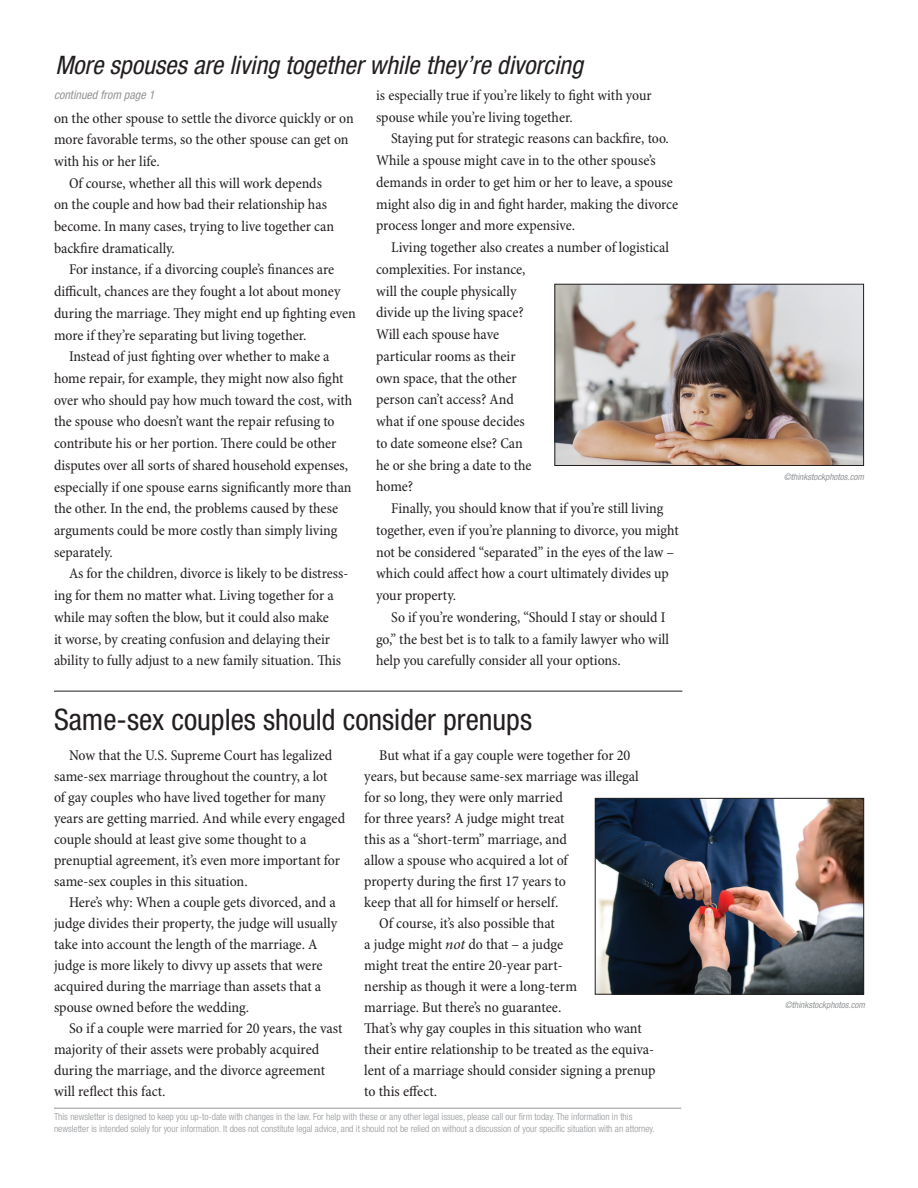
<style>
.page{position:relative;width:918px;height:1188px;background:#fff}
.page>*{position:absolute;margin:0;border:0;box-sizing:border-box;transform-origin:0 0}
.Story_Title_-_small{font:condensed 29.7px "Helvetica Neue";color:#231f20}
.Story_Title_-_small-2{font:italic condensed 25.5px "Helvetica Neue";color:#231f20}
.Body_Text{font:condensed 15px/21.8px "Minion Pro";letter-spacing:-.005em;color:#231f20}
.TOC_-_title_BLUE{font:italic condensed 12px "Helvetica Neue";color:#939598}
.Disclaimer{font:300 condensed 9.6px/12.1px "Helvetica Neue";color:#939598}
.TOC_-_title_BLUE-2{font:italic condensed 9px "Helvetica Neue";color:#939598}
.s1{font-style:italic;font-stretch:normal}
</style>
<div class="page">
<hr style="left:54px;top:691px;width:628px;height:1px;background:#231f20">
<hr style="left:54px;top:1108px;width:627px;height:1px;background:#939598">
<img style="left:597px;top:800px;width:265px;height:193px">
<div style="left:595px;top:798px;width:269px;height:197px;border:1px solid #231f20"></div>
<img style="left:556px;top:286px;width:306px;height:178px">
<div style="left:554px;top:284px;width:310px;height:182px;border:1px solid #231f20"></div>
<p class="Story_Title_-_small-2" style="left:55px;top:50px;width:529px">More spouses are living together while they’re divorcing</p>
<p class="Body_Text" style="left:376px;top:85px;width:277px">is especially true if you’re likely to fight with your spouse while you’re living together.</p>
<p class="Body_Text" style="left:376px;top:128px;width:304px;text-indent:15px">Staying put for strategic reasons can backfire, too.<br>While a spouse might cave in to the other spouse’s demands in order to get him or her to leave, a spouse might also dig in and fight harder, making the divorce process longer and more expensive.</p>
<p class="Body_Text" style="left:376px;top:237px;width:295px;text-indent:15px">Living together also creates a number of logistical complexities. For instance,<br>will the couple physically<br>divide up the living space?<br>Will each spouse have<br>particular rooms as their<br>own space, that the other<br>person can’t access? And<br>what if one spouse decides<br>to date someone else? Can<br>he or she bring a date to the<br>home?</p>
<p class="Body_Text" style="left:376px;top:498px;width:304px;text-indent:15px">Finally, you should know that if you’re still living together, even if you’re planning to divorce, you might not be considered “separated” in the eyes of the law – which could affect how a court ultimately divides up your property.</p>
<p class="Body_Text" style="left:376px;top:607px;width:294px;text-indent:15px">So if you’re wondering, “Should I stay or should I go,” the best bet is to talk to a family lawyer who will help you carefully consider all your options.</p>
<p class="Story_Title_-_small" style="left:54px;top:702px;width:480px">Same-sex couples should consider prenups</p>
<p class="Body_Text" style="left:54px;top:746px;width:293px;line-height:21px;text-indent:15px">Now that the U.S. Supreme Court has legalized same-sex marriage throughout the country, a lot<br>of gay couples who have lived together for many years are getting married. And while every engaged couple should at least give some thought to a prenuptial agreement, it’s even more important for same-sex couples in this situation.</p>
<p class="Body_Text" style="left:54px;top:893px;width:285px;line-height:21px;text-indent:15px">Here’s why: When a couple gets divorced, and a judge divides their property, the judge will usually take into account the length of the marriage. A judge is more likely to divvy up assets that were acquired during the marriage than assets that a spouse owned before the wedding.</p>
<p class="Body_Text" style="left:54px;top:1019px;width:290px;line-height:21px;text-indent:15px">So if a couple were married for 20 years, the vast majority of their assets were probably acquired during the marriage, and the divorce agreement will reflect this fact.</p>
<p class="TOC_-_title_BLUE" style="left:54px;top:88px;width:102px">continued from page 1</p>
<p class="Body_Text" style="left:54px;top:107px;width:301px">on the other spouse to settle the divorce quickly or on more favorable terms, so the other spouse can get on with his or her life.</p>
<p class="Body_Text" style="left:54px;top:173px;width:282px;text-indent:15px">Of course, whether all this will work depends on the couple and how bad their relationship has become. In many cases, trying to live together can backfire dramatically.</p>
<p class="Body_Text" style="left:54px;top:259px;width:303px;text-indent:15px">For instance, if a divorcing couple’s finances are difficult, chances are they fought a lot about money during the marriage. They might end up fighting even more if they’re separating but living together.</p>
<p class="Body_Text" style="left:54px;top:346px;width:300px;text-indent:15px">Instead of just fighting over whether to make a home repair, for example, they might now also fight over who should pay how much toward the cost, with the spouse who doesn’t want the repair refusing to contribute his or her portion. There could be other disputes over all sorts of shared household expenses, especially if one spouse earns significantly more than the other. In the end, the problems caused by these arguments could be more costly than simply living separately.</p>
<p class="Body_Text" style="left:54px;top:563px;width:296px;text-indent:15px">As for the children, divorce is likely to be distress&shy;ing for them no matter what. Living together for a while may soften the blow, but it could also make<br>it worse, by creating confusion and delaying their ability to fully adjust to a new family situation. This</p>
<p class="Body_Text" style="left:364px;top:746px;width:276px;line-height:21px;text-indent:15px">But what if a gay couple were together for 20 years, but because same-sex marriage was illegal for so long, they were only married<br>for three years? A judge might treat<br>this as a “short-term” marriage, and<br>allow a spouse who acquired a lot of<br>property during the first 17 years to<br>keep that all for himself or herself.</p>
<p class="Body_Text" style="left:364px;top:914px;width:293px;line-height:21px;text-indent:15px">Of course, it’s also possible that<br>a judge might <span class="s1">not</span> do that – a judge<br>might treat the entire 20-year part-<br>nership as though it were a long-term<br>marriage. But there’s no guarantee.<br>That’s why gay couples in this situation who want their entire relationship to be treated as the equiva&shy;lent of a marriage should consider signing a prenup to this effect.</p>
<p class="Disclaimer" style="left:54px;top:1111px;width:602px">This newsletter is designed to keep you up-to-date with changes in the law. For help with these or any other legal issues, please call our firm today. The information in this newsletter is intended solely for your information. It does not constitute legal advice, and it should not be relied on without a discussion of your specific situation with an attorney.</p>
<p class="TOC_-_title_BLUE-2" style="left:784px;top:471px;width:82px">©thinkstockphotos.com</p>
<p class="TOC_-_title_BLUE-2" style="left:785px;top:1000px;width:82px">©thinkstockphotos.com</p>
</div>
